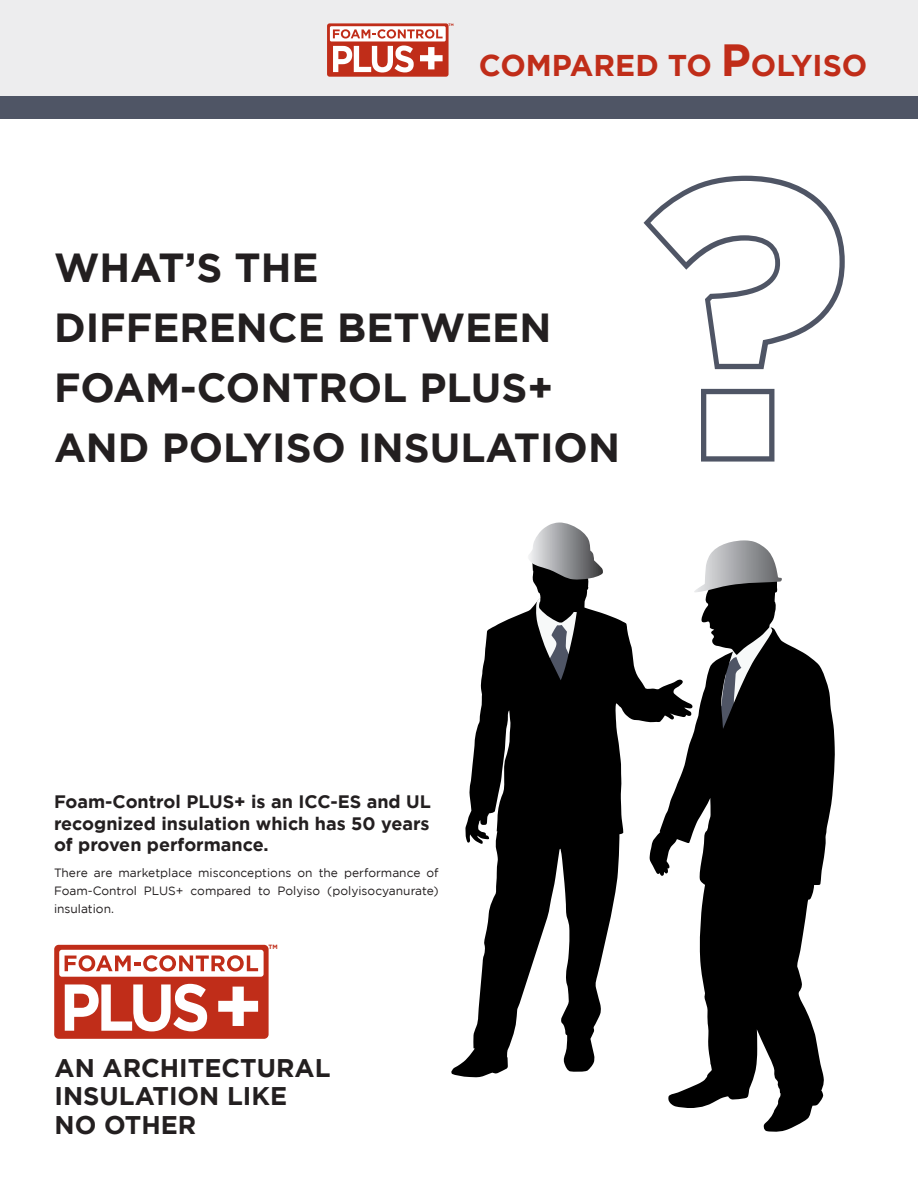
<style>
.page{position:relative;width:918px;height:1188px;background:#fff}
.page>*{position:absolute;margin:0;border:0;box-sizing:border-box;transform-origin:0 0}
.t1{font:700 388.35px "Gotham";color:#fff}
.t2{font:700 40.5px/60px "Gotham";color:#231f20}
.t3{font:700 30px "Gotham";color:#c02d19}
.t4{font:700 25.5px/28.5px "Gotham";color:#231f20}
.t5{font:700 18px/21.6px "Gotham";color:#231f20;text-align:justify}
.t6{font:12px/18px "Gotham";color:#231f20;text-align:justify}
.t7{font:700 6.15px "Gotham";color:#c02d19}
.t8{font:700 3.45px "Gotham";color:#c02d19}
.s1{font-size:45px}
</style>
<div class="page">
<svg style="left:451px;top:580px;width:199px;height:497px;fill:#000"></svg>
<svg style="left:529px;top:523px;width:74px;height:57px"></svg>
<svg style="left:536px;top:597px;width:41px;height:83px"></svg>
<svg style="left:650px;top:601px;width:185px;height:531px;fill:#000"></svg>
<svg style="left:694px;top:540px;width:88px;height:61px"></svg>
<svg style="left:721px;top:626px;width:51px;height:103px;background:#333436"></svg>
<svg style="left:643px;top:175px;width:202px;height:287px"></svg>
<div style="left:54px;top:945px;width:215px;height:94px;background:#c02d19;border-radius:4px"></div>
<div style="left:59px;top:950px;width:205px;height:27px;background:#fff;border-radius:3px"></div>
<svg style="left:218px;top:987px;width:40px;height:39px"></svg>
<svg style="left:65px;top:955px;width:193px;height:17px"></svg>
<svg style="left:65px;top:984px;width:142px;height:47px"></svg>
<div style="left:0;top:0;width:918px;height:106px;background:#ededee"></div>
<div style="left:0;top:96px;width:918px;height:22px;background:#4f5565"></div>
<div style="left:327px;top:23px;width:122px;height:54px;background:#c02d19;border-radius:3px"></div>
<div style="left:330px;top:26px;width:116px;height:15px;background:#fff;border-radius:2px"></div>
<svg style="left:420px;top:47px;width:23px;height:22px"></svg>
<svg style="left:333px;top:29px;width:110px;height:10px"></svg>
<svg style="left:333px;top:46px;width:81px;height:27px"></svg>
<p class="t8" style="left:449px;top:23px;width:7px">TM</p>
<h3 class="t3" style="left:479px;top:48px;width:390px">COMPARED TO <span class="s1">P</span>OLYISO</h3>
<h2 class="t2" style="left:54px;top:237px;width:568px">WHAT’S THE<br>DIFFERENCE BETWEEN<br>FOAM-CONTROL PLUS+<br>AND POLYISO INSULATION</h2>
<h1 class="t1" style="left:643px;top:94px;width:213px">?</h1>
<h3 class="t5" style="left:54px;top:790px;width:378px">Foam-Control PLUS+ is an ICC-ES and UL recognized insulation which has 50 years of proven performance.</h3>
<p class="t6" style="left:54px;top:863px;width:386px">There are marketplace misconceptions on the performance of Foam-Control PLUS+ compared to Polyiso (polyisocyanurate) insulation.</p>
<p class="t7" style="left:269px;top:944px;width:11px">TM</p>
<h3 class="t4" style="left:55px;top:1053px;width:277px">AN ARCHITECTURAL<br>INSULATION LIKE<br>NO OTHER</h3>
</div>
